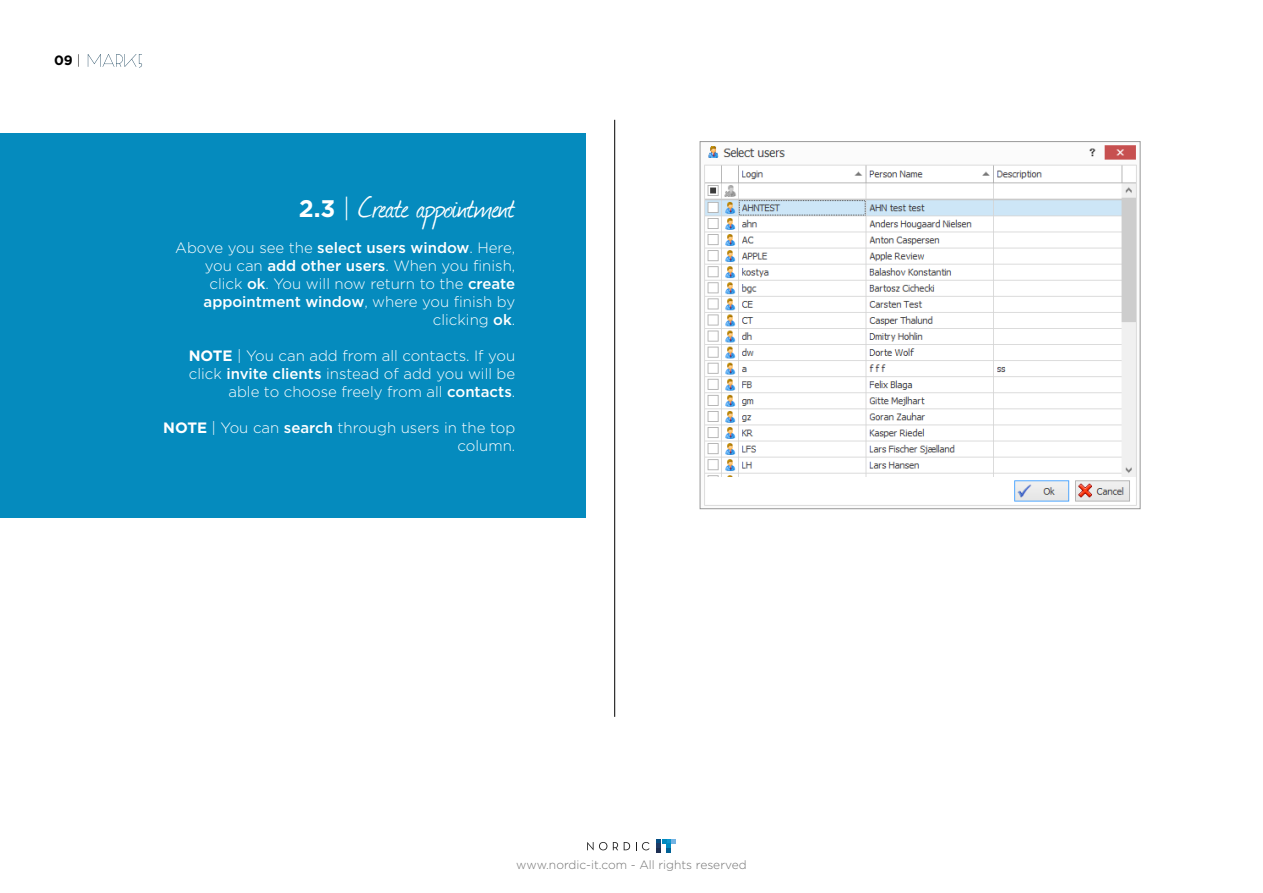
<style>
.page{position:relative;width:1263px;height:893px;background:#fff}
.page>*{position:absolute;margin:0;border:0;box-sizing:border-box;transform-origin:0 0}
.t1{font:34.5px "Journal";letter-spacing:-.03em;color:#fff}
.t2{font:300 15px/18px "Gotham";color:#fff;text-align:right}
.t3{font:700 13.5px "Gotham";color:#000}
.t4{font:300 12px "Gotham";color:#737373}
.s1{font-weight:300}
.s2{font-family:"Gotham";font-weight:700;font-size:24px}
.s3{font-family:"Gotham";font-weight:300;font-size:25.5px}
.s4{font-weight:500}
.s5{font-weight:700}
</style>
<div class="page">
<svg style="left:88px;top:54px;width:54px;height:14px"></svg>
<svg style="left:656px;top:839px;width:20px;height:14px"></svg>
<svg style="left:587px;top:842px;width:6px;height:8px"></svg>
<svg style="left:599px;top:842px;width:8px;height:8px"></svg>
<svg style="left:613px;top:842px;width:5px;height:8px"></svg>
<svg style="left:624px;top:842px;width:6px;height:8px"></svg>
<svg style="left:636px;top:842px;width:13px;height:8px"></svg>
<img style="left:704px;top:145px;width:433px;height:361px">
<hr style="left:614px;top:120px;width:1px;height:597px;background:#000">
<div style="left:0;top:133px;width:585px;height:385px;background:#058bbe"></div>
<p class="t3" style="left:54px;top:51px;width:28px">09 <span class="s1">|</span></p>
<p class="t1" style="left:299px;top:184px;width:218px"><span class="s2">2.3</span> <span class="s3">|</span> Create appointment</p>
<p class="t2" style="left:175px;top:238px;width:342px">Above you see the <span class="s4">select users window</span>. Here, you can <span class="s4">add other users</span>. When you finish, click <span class="s4">ok</span>. You will now return to the <span class="s4">create appointment window</span>, where you finish by clicking <span class="s4">ok</span>.</p>
<p class="t2" style="left:189px;top:346px;width:328px"><span class="s5">NOTE</span> | You can add from all contacts. If you click <span class="s4">invite clients</span> instead of add you will be able to choose freely from all <span class="s4">contacts</span>.</p>
<p class="t2" style="left:163px;top:418px;width:354px"><span class="s5">NOTE</span> | You can <span class="s4">search</span> through users in the top column.</p>
<p class="t4" style="left:516px;top:857px;width:232px">www.nordic-it.com - All rights reserved</p>
</div>
